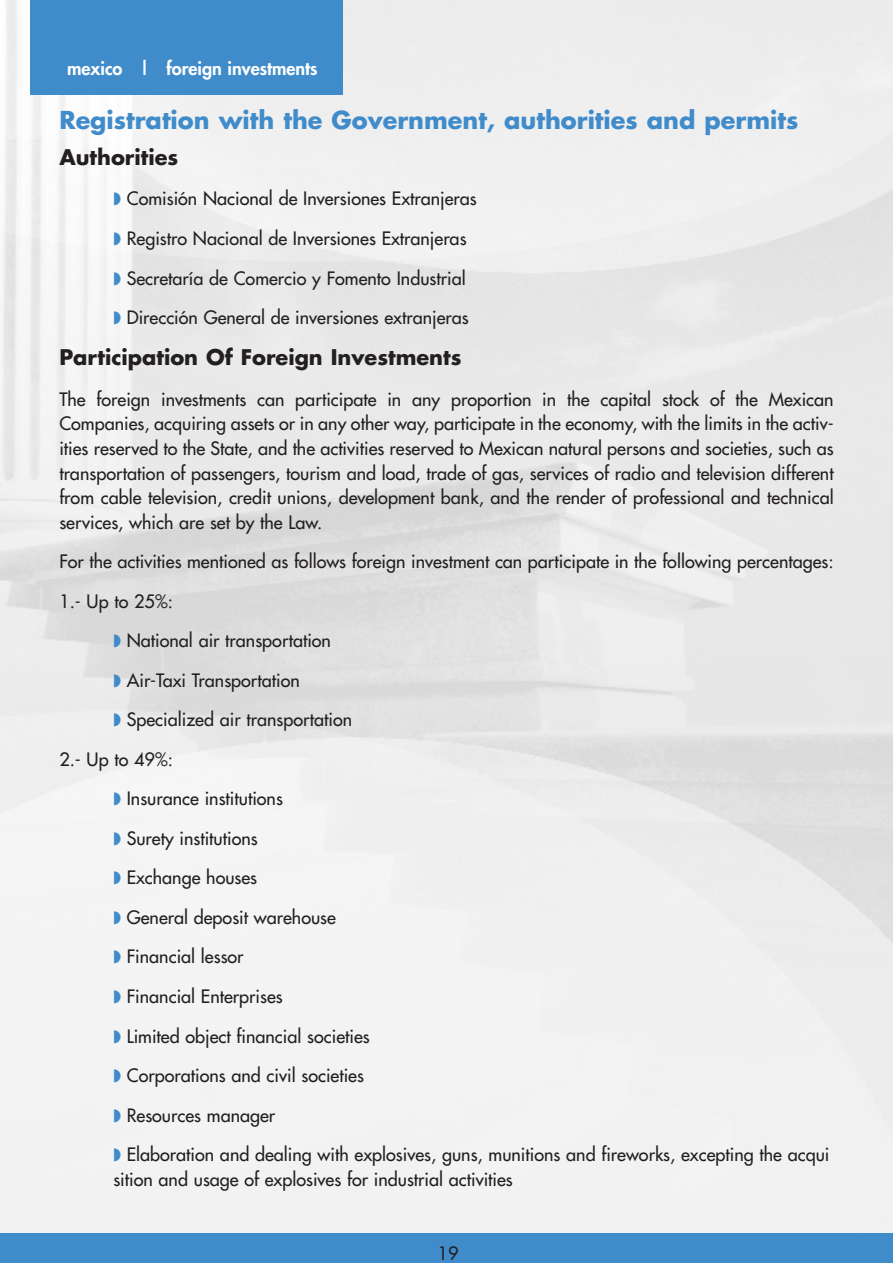
<style>
.page{position:relative;width:893px;height:1263px;background:#fff}
.page>*{position:absolute;margin:0;border:0;box-sizing:border-box;transform-origin:0 0}
.t1{font:700 24px "Futura";color:#408bca}
.t2{font:700 21px "Futura";color:#231f20}
.t3{font:18px/24.6px "Futura";color:#231f20}
.t4{font:800 18px "Futura";color:#fff}
.s1{color:#408bca}
</style>
<div class="page">
<img style="left:0;top:0;width:892px;height:1233px">
<div style="left:0;top:1233px;width:892px;height:30px;background:#408bca"></div>
<div style="left:30px;top:0;width:312px;height:95px;background:#408bca"></div>
<p class="t4" style="left:67px;top:60px;width:252px">mexico | foreign investments</p>
<h1 class="t1" style="left:59px;top:109px;width:740px">Registration with the Government, authorities and permits</h1>
<p class="t2" style="left:59px;top:147px;width:120px">Authorities</p>
<p class="t3" style="left:113px;top:180px;width:365px;line-height:39.6px"><span class="s1">◗</span> Comisión Nacional de Inversiones Extranjeras <span class="s1">◗</span> Registro Nacional de Inversiones Extranjeras <span class="s1">◗</span> Secretaría de Comercio y Fomento Industrial <span class="s1">◗</span> Dirección General de inversiones extranjeras</p>
<p class="t2" style="left:59px;top:348px;width:403px">Participation Of Foreign Investments</p>
<p class="t3" style="left:59px;top:388px;width:775px;text-align:justify">The foreign investments can participate in any proportion in the capital stock of the Mexican Companies, acquiring assets or in any other way, participate in the economy, with the limits in the activ&shy;ities reserved to the State, and the activities reserved to Mexican natural persons and societies, such as transportation of passengers, tourism and load, trade of gas, services of radio and television different from cable television, credit unions, development bank, and the render of professional and technical services, which are set by the Law.</p>
<p class="t3" style="left:59px;top:550px;width:775px">For the activities mentioned as follows foreign investment can participate in the following percentages:</p>
<p class="t3" style="left:59px;top:590px;width:115px">1.- Up to 25%:</p>
<p class="t3" style="left:113px;top:630px;width:219px"><span class="s1">◗</span> National air transportation</p>
<p class="t3" style="left:113px;top:669px;width:188px"><span class="s1">◗</span> Air-Taxi Transportation</p>
<p class="t3" style="left:113px;top:709px;width:240px"><span class="s1">◗</span> Specialized air transportation</p>
<p class="t3" style="left:59px;top:748px;width:115px">2.- Up to 49%:</p>
<p class="t3" style="left:113px;top:788px;width:171px"><span class="s1">◗</span> Insurance institutions</p>
<p class="t3" style="left:113px;top:827px;width:146px"><span class="s1">◗</span> Surety institutions</p>
<p class="t3" style="left:113px;top:867px;width:145px"><span class="s1">◗</span> Exchange houses</p>
<p class="t3" style="left:113px;top:906px;width:224px"><span class="s1">◗</span> General deposit warehouse</p>
<p class="t3" style="left:113px;top:946px;width:132px"><span class="s1">◗</span> Financial lessor</p>
<p class="t3" style="left:113px;top:985px;width:171px"><span class="s1">◗</span> Financial Enterprises</p>
<p class="t3" style="left:113px;top:1025px;width:258px"><span class="s1">◗</span> Limited object financial societies</p>
<p class="t3" style="left:113px;top:1064px;width:252px"><span class="s1">◗</span> Corporations and civil societies</p>
<p class="t3" style="left:113px;top:1104px;width:163px"><span class="s1">◗</span> Resources manager</p>
<p class="t3" style="left:113px;top:1143px;width:717px"><span class="s1">◗</span> Elaboration and dealing with explosives, guns, munitions and fireworks, excepting the acqui</p>
<p class="t3" style="left:113px;top:1168px;width:401px">sition and usage of explosives for industrial activities</p>
<p class="t3" style="left:438px;top:1242px;width:22px">19</p>
</div>
